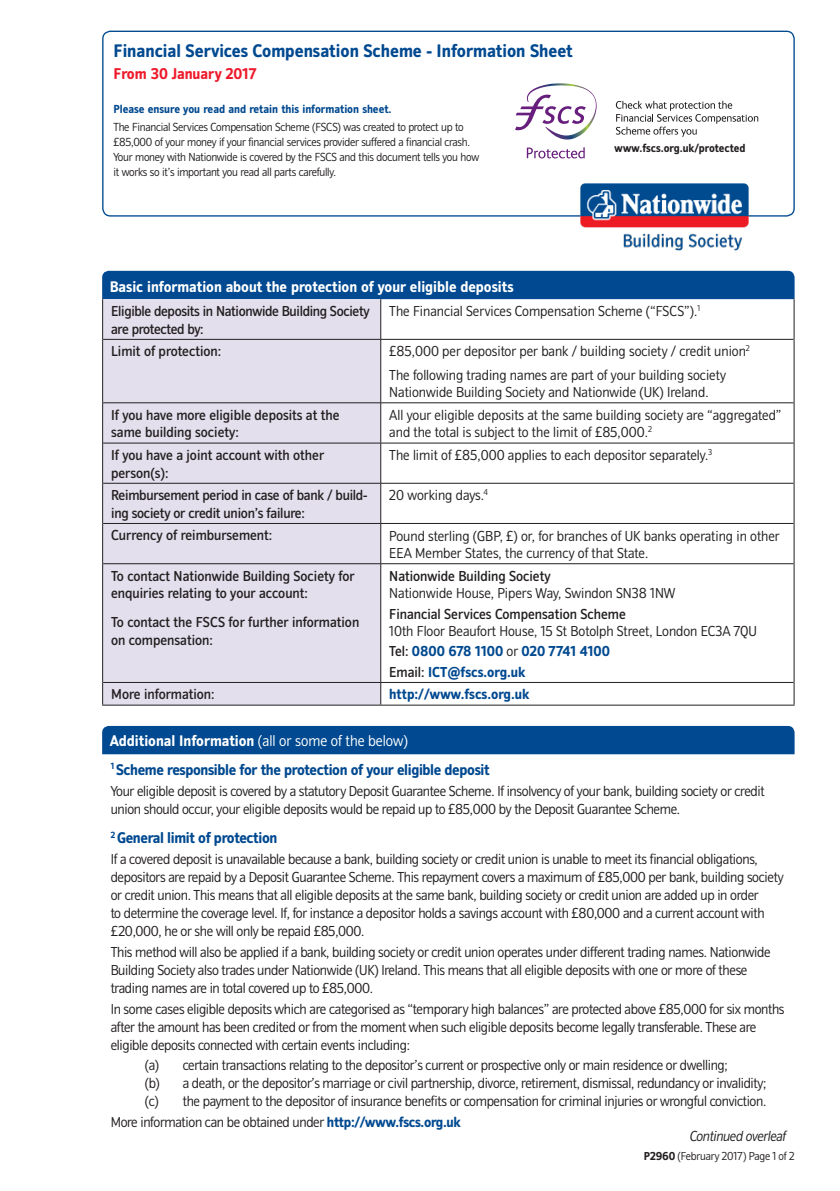
<style>
.page{position:relative;width:840px;height:1191px;background:#fff}
.page>*{position:absolute;margin:0;border:0;box-sizing:border-box;transform-origin:0 0}
.t1{font:700 19px "NBS";color:#014990}
.t2{font:700 16.2px "NBS";color:#ee1b2c}
.t3{font:700 16px "NBS";color:#fff}
.t4{font:700 16px "NBS";letter-spacing:-.02em;color:#014990}
.t5{font:300 15px/18px "NBS";letter-spacing:-.02em;color:#231f20}
.t6{font:300 15px/17.6px "NBS";color:#231f20}
.t7{font:500 15px/17.6px "NBS";color:#231f20}
.t8{font:700 15px "NBS";color:#014990}
.t9{font:500 15px/17.6px "NBS";letter-spacing:-.02em;color:#231f20}
.t10{font:italic 300 15px "NBS";letter-spacing:-.02em;color:#231f20}
.t11{font:300 12.2px/14.8px "NBS";letter-spacing:-.02em;color:#231f20}
.t12{font:700 12.2px "NBS";color:#014990}
.t13{font:300 12px "NBS";letter-spacing:-.015em;color:#231f20}
.t14{font:700 12px "NBS";color:#231f20}
.s1{font-weight:500}
.s2{font-weight:500;color:#231f20}
.s3{font-weight:300;color:#231f20}
.s4{font-weight:300}
.s5{font-weight:700;color:#014990}
.s6{font-weight:700}
</style>
<div class="page">
<div style="left:102px;top:270px;width:693px;height:30px;background:#014990"></div>
<div style="left:103px;top:299px;width:277px;height:405px;background:#e3dfed"></div>
<hr style="left:380px;top:299px;width:1px;height:40px;background:#231f20">
<hr style="left:103px;top:339px;width:277px;height:1px;background:#231f20">
<hr style="left:380px;top:339px;width:413px;height:1px;background:#231f20">
<hr style="left:380px;top:339px;width:1px;height:63px;background:#231f20">
<hr style="left:103px;top:402px;width:277px;height:1px;background:#231f20">
<hr style="left:380px;top:402px;width:413px;height:1px;background:#231f20">
<hr style="left:380px;top:403px;width:1px;height:40px;background:#231f20">
<hr style="left:103px;top:443px;width:277px;height:1px;background:#231f20">
<hr style="left:380px;top:443px;width:413px;height:1px;background:#231f20">
<hr style="left:380px;top:443px;width:1px;height:40px;background:#231f20">
<hr style="left:103px;top:483px;width:277px;height:1px;background:#231f20">
<hr style="left:380px;top:483px;width:413px;height:1px;background:#231f20">
<hr style="left:380px;top:483px;width:1px;height:40px;background:#231f20">
<hr style="left:103px;top:523px;width:277px;height:1px;background:#231f20">
<hr style="left:380px;top:523px;width:413px;height:1px;background:#231f20">
<hr style="left:380px;top:524px;width:1px;height:39px;background:#231f20">
<hr style="left:103px;top:563px;width:277px;height:1px;background:#231f20">
<hr style="left:380px;top:563px;width:413px;height:1px;background:#231f20">
<hr style="left:380px;top:564px;width:1px;height:118px;background:#231f20">
<hr style="left:103px;top:682px;width:277px;height:1px;background:#231f20">
<hr style="left:380px;top:682px;width:413px;height:1px;background:#231f20">
<svg style="left:380px;top:682px;width:1px;height:22px"></svg>
<hr style="left:102px;top:299px;width:1px;height:40px;background:#231f20">
<hr style="left:793px;top:299px;width:1px;height:40px;background:#231f20">
<hr style="left:102px;top:339px;width:1px;height:64px;background:#231f20">
<hr style="left:793px;top:339px;width:1px;height:64px;background:#231f20">
<hr style="left:102px;top:403px;width:1px;height:40px;background:#231f20">
<hr style="left:793px;top:403px;width:1px;height:40px;background:#231f20">
<hr style="left:102px;top:443px;width:1px;height:40px;background:#231f20">
<hr style="left:793px;top:443px;width:1px;height:40px;background:#231f20">
<hr style="left:102px;top:483px;width:1px;height:40px;background:#231f20">
<hr style="left:793px;top:483px;width:1px;height:40px;background:#231f20">
<hr style="left:102px;top:523px;width:1px;height:41px;background:#231f20">
<hr style="left:793px;top:523px;width:1px;height:41px;background:#231f20">
<hr style="left:102px;top:564px;width:1px;height:118px;background:#231f20">
<hr style="left:793px;top:564px;width:1px;height:118px;background:#231f20">
<svg style="left:102px;top:682px;width:1px;height:22px"></svg>
<svg style="left:793px;top:682px;width:1px;height:22px"></svg>
<hr style="left:102px;top:704px;width:278px;height:1px;background:#231f20">
<hr style="left:380px;top:704px;width:414px;height:1px;background:#231f20">
<svg style="left:102px;top:725px;width:693px;height:30px;background:#0f5396"></svg>
<div style="left:102px;top:31px;width:692px;height:186px;border:1px solid #014990;border-radius:8px"></div>
<img style="left:576px;top:183px;width:175px;height:68px">
<svg style="left:615px;top:100px;width:144px;height:37px"></svg>
<svg style="left:526px;top:147px;width:58px;height:11px"></svg>
<svg style="left:515px;top:83px;width:81px;height:57px"></svg>
<p class="t1" style="left:113px;top:40px;width:460px">Financial Services Compensation Scheme - Information Sheet</p>
<p class="t2" style="left:113px;top:65px;width:144px">From 30 January 2017</p>
<p class="t12" style="left:113px;top:102px;width:279px">Please ensure you read and retain this information sheet.</p>
<p class="t11" style="left:113px;top:120px;width:367px">The Financial Services Compensation Scheme (FSCS) was created to protect up to £85,000 of your money if your financial services provider suffered a financial crash.<br>Your money with Nationwide is covered by the FSCS and this document tells you how it works so it’s important you read all parts carefully.</p>
<p class="t14" style="left:614px;top:141px;width:132px">www.fscs.org.uk/protected</p>
<p class="t3" style="left:110px;top:277px;width:405px">Basic information about the protection of your eligible deposits</p>
<p class="t9" style="left:111px;top:303px;width:260px">Eligible deposits in Nationwide Building Society are protected by:</p>
<p class="t6" style="left:389px;top:303px;width:312px">The Financial Services Compensation Scheme (“FSCS”).<sup>1</sup></p>
<p class="t7" style="left:111px;top:343px;width:111px">Limit of protection:</p>
<p class="t6" style="left:389px;top:343px;width:362px">£85,000 per depositor per bank / building society / credit union<sup>2</sup></p>
<p class="t6" style="left:389px;top:366px;width:338px">The following trading names are part of your building society<br>Nationwide Building Society and Nationwide (UK) Ireland.</p>
<p class="t7" style="left:111px;top:406px;width:230px">If you have more eligible deposits at the same building society:</p>
<p class="t6" style="left:389px;top:406px;width:393px">All your eligible deposits at the same building society are “aggregated” and the total is subject to the limit of £85,000.<sup>2</sup></p>
<p class="t7" style="left:111px;top:446px;width:214px">If you have a joint account with other person(s):</p>
<p class="t6" style="left:389px;top:447px;width:324px">The limit of £85,000 applies to each depositor separately.<sup>3</sup></p>
<p class="t7" style="left:111px;top:487px;width:257px">Reimbursement period in case of bank / build&shy;ing society or credit union’s failure:</p>
<p class="t6" style="left:389px;top:487px;width:100px">20 working days.<sup>4</sup></p>
<p class="t7" style="left:111px;top:527px;width:163px">Currency of reimbursement:</p>
<p class="t6" style="left:389px;top:527px;width:392px">Pound sterling (GBP, £) or, for branches of UK banks operating in other<br>EEA Member States, the currency of that State.</p>
<p class="t7" style="left:111px;top:567px;width:245px">To contact Nationwide Building Society for enquiries relating to your account:</p>
<p class="t7" style="left:111px;top:613px;width:249px">To contact the FSCS for further information on compensation:</p>
<p class="t6" style="left:389px;top:567px;width:287px"><span class="s1">Nationwide Building Society<br></span>Nationwide House, Pipers Way, Swindon SN38 1NW</p>
<p class="t6" style="left:389px;top:605px;width:369px"><span class="s1">Financial Services Compensation Scheme<br></span>10th Floor Beaufort House, 15 St Botolph Street, London EC3A 7QU</p>
<p class="t8" style="left:389px;top:643px;width:222px"><span class="s2">Tel:</span> 0800 678 1100 <span class="s3">or</span> 020 7741 4100</p>
<p class="t8" style="left:389px;top:663px;width:138px"><span class="s2">Email:</span> ICT@fscs.org.uk</p>
<p class="t7" style="left:111px;top:686px;width:105px">More information:</p>
<p class="t8" style="left:389px;top:686px;width:141px">http://www.fscs.org.uk</p>
<p class="t3" style="left:110px;top:732px;width:299px">Additional Information <span class="s4">(all or some of the below)</span></p>
<p class="t4" style="left:111px;top:760px;width:380px"><sup>1</sup> Scheme responsible for the protection of your eligible deposit</p>
<p class="t5" style="left:111px;top:782px;width:655px">Your eligible deposit is covered by a statutory Deposit Guarantee Scheme. If insolvency of your bank, building society or credit union should occur, your eligible deposits would be repaid up to £85,000 by the Deposit Guarantee Scheme.</p>
<p class="t4" style="left:111px;top:829px;width:168px"><sup>2</sup> General limit of protection</p>
<p class="t5" style="left:111px;top:850px;width:674px">If a covered deposit is unavailable because a bank, building society or credit union is unable to meet its financial obligations, depositors are repaid by a Deposit Guarantee Scheme. This repayment covers a maximum of £85,000 per bank, building society or credit union. This means that all eligible deposits at the same bank, building society or credit union are added up in order<br>to determine the coverage level. If, for instance a depositor holds a savings account with £80,000 and a current account with £20,000, he or she will only be repaid £85,000.</p>
<p class="t5" style="left:111px;top:943px;width:661px">This method will also be applied if a bank, building society or credit union operates under different trading names. Nationwide<br>Building Society also trades under Nationwide (UK) Ireland. This means that all eligible deposits with one or more of these trading names are in total covered up to £85,000.</p>
<p class="t5" style="left:111px;top:1000px;width:675px">In some cases eligible deposits which are categorised as “temporary high balances” are protected above £85,000 for six months after the amount has been credited or from the moment when such eligible deposits become legally transferable. These are eligible deposits connected with certain events including:</p>
<p class="t5" style="left:145px;top:1056px;width:584px">(a) certain transactions relating to the depositor’s current or prospective only or main residence or dwelling;</p>
<p class="t5" style="left:145px;top:1074px;width:622px">(b) a death, or the depositor’s marriage or civil partnership, divorce, retirement, dismissal, redundancy or invalidity;</p>
<p class="t5" style="left:145px;top:1092px;width:622px">(c) the payment to the depositor of insurance benefits or compensation for criminal injuries or wrongful conviction.</p>
<p class="t5" style="left:111px;top:1113px;width:351px">More information can be obtained under <span class="s5">http://www.fscs.org.uk</span></p>
<p class="t10" style="left:689px;top:1128px;width:98px">Continued overleaf</p>
<p class="t13" style="left:643px;top:1150px;width:152px"><span class="s6">P2960</span> (February 2017) Page 1 of 2</p>
</div>
